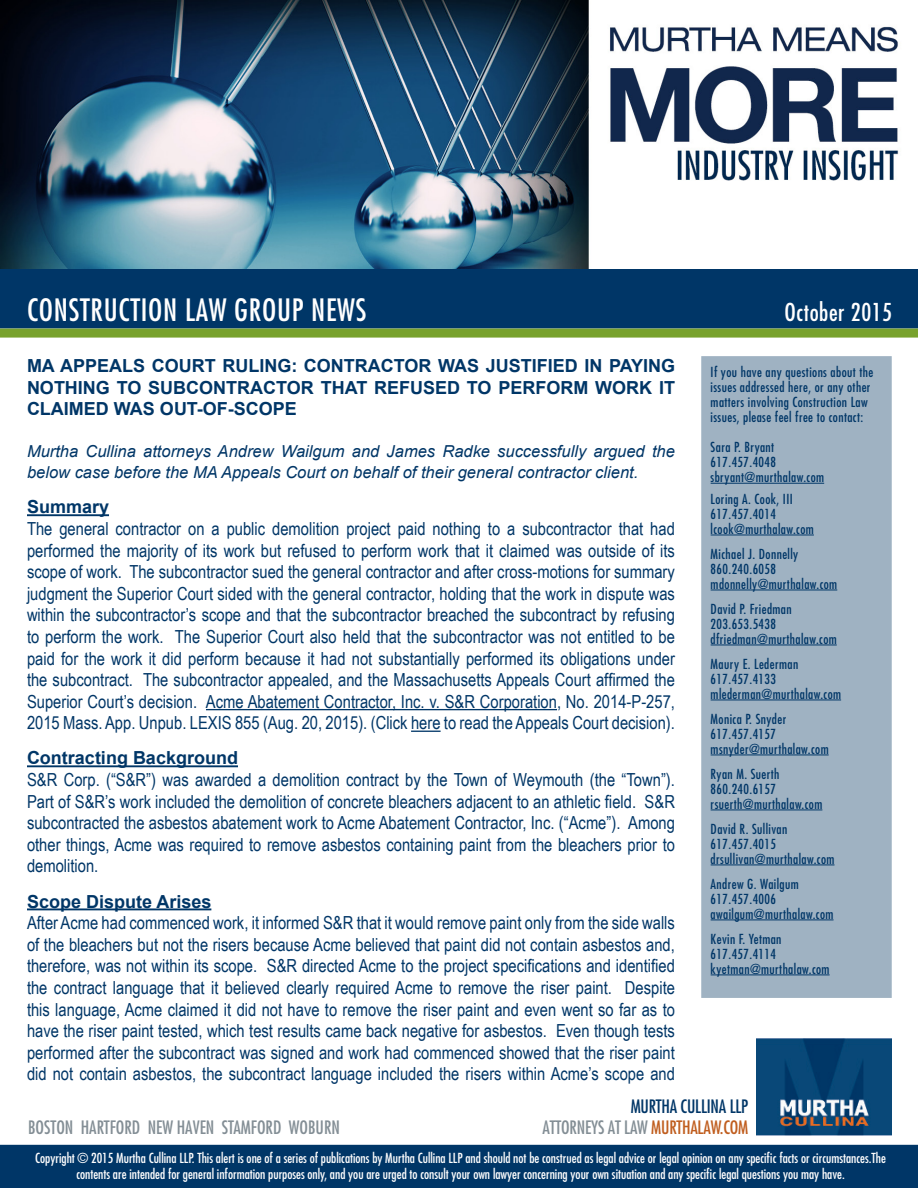
<style>
.page{position:relative;width:918px;height:1188px;background:#fff}
.page>*{position:absolute;margin:0;border:0;box-sizing:border-box;transform-origin:0 0}
.t1{font:500 condensed 30px "Futura LTCE";letter-spacing:.025em;color:#fff}
.t2{font:500 condensed 24px "Futura LTCE";letter-spacing:.025em;color:#fff}
.t3{font:18px/21.6px "Arial Narrow";color:#003667;text-align:justify}
.t4{font:700 18px/21.6px "Arial";color:#003667;text-align:justify}
.t5{font:500 condensed 18px "Futura LTCE";color:#838e95}
.t6{font:500 condensed 18px "Futura LTCE";letter-spacing:-.01em;color:#003667}
.t7{font:italic 16.5px/21.6px "Arial";color:#003667}
.t8{font:500 condensed 13.5px/15px "Futura LTCE";letter-spacing:.03em;color:#003667}
.t9{font:500 condensed 13.5px/16.2px "Futura LTCE";color:#fff;text-align:center}
.s1{color:#c05e1f}
</style>
<div class="page">
<div style="left:701px;top:356px;width:191px;height:642px;background:#9fb2c2;border:2px solid #9fb2c2"></div>
<div style="left:0;top:268px;width:918px;height:60px;background:#003667"></div>
<img style="left:757px;top:1038px;width:135px;height:98px">
<hr style="left:27px;top:514px;width:82px;height:2px;background:#003667">
<hr style="left:206px;top:709px;width:351px;height:1px;background:#003667">
<hr style="left:411px;top:731px;width:30px;height:1px;background:#003667">
<hr style="left:27px;top:765px;width:211px;height:2px;background:#003667">
<hr style="left:27px;top:908px;width:184px;height:2px;background:#003667">
<div style="left:0;top:329px;width:918px;height:9px;background:#78a22d"></div>
<hr style="left:711px;top:483px;width:113px;height:1px;background:#003667">
<hr style="left:711px;top:535px;width:103px;height:1px;background:#003667">
<hr style="left:711px;top:590px;width:126px;height:1px;background:#003667">
<hr style="left:711px;top:645px;width:126px;height:1px;background:#003667">
<hr style="left:711px;top:700px;width:130px;height:1px;background:#003667">
<hr style="left:711px;top:755px;width:118px;height:1px;background:#003667">
<hr style="left:711px;top:810px;width:111px;height:1px;background:#003667">
<hr style="left:711px;top:865px;width:124px;height:1px;background:#003667">
<hr style="left:711px;top:920px;width:123px;height:1px;background:#003667">
<hr style="left:711px;top:975px;width:119px;height:1px;background:#003667">
<img style="left:0;top:1px;width:899px;height:267px">
<div style="left:0;top:1145px;width:918px;height:43px;background:#003667"></div>
<p class="t1" style="left:27px;top:292px;width:341px">CONSTRUCTION LAW GROUP NEWS</p>
<p class="t4" style="left:27px;top:356px;width:650px">MA APPEALS COURT RULING: CONTRACTOR WAS JUSTIFIED IN PAYING NOTHING TO SUBCONTRACTOR THAT REFUSED TO PERFORM WORK IT CLAIMED WAS OUT-OF-SCOPE</p>
<p class="t7" style="left:27px;top:440px;width:649px">Murtha Cullina attorneys Andrew Wailgum and James Radke successfully argued the below case before the MA Appeals Court on behalf of their general contractor client.</p>
<p class="t4" style="left:27px;top:497px;width:84px">Summary</p>
<p class="t3" style="left:27px;top:517px;width:650px">The general contractor on a public demolition project paid nothing to a subcontractor that had performed the majority of its work but refused to perform work that it claimed was outside of its scope of work. The subcontractor sued the general contractor and after cross-motions for summary judgment the Superior Court sided with the general contractor, holding that the work in dispute was within the subcontractor’s scope and that the subcontractor breached the subcontract by refusing to perform the work. The Superior Court also held that the subcontractor was not entitled to be paid for the work it did perform because it had not substantially performed its obligations under the subcontract. The subcontractor appealed, and the Massachusetts Appeals Court affirmed the Superior Court’s decision. Acme Abatement Contractor, Inc. v. S&amp;R Corporation, No. 2014-P-257, 2015 Mass. App. Unpub. LEXIS 855 (Aug. 20, 2015). (Click here to read the Appeals Court decision).</p>
<p class="t4" style="left:27px;top:748px;width:213px">Contracting Background</p>
<p class="t3" style="left:27px;top:768px;width:650px">S&amp;R Corp. (“S&amp;R”) was awarded a demolition contract by the Town of Weymouth (the “Town”).<br>Part of S&amp;R’s work included the demolition of concrete bleachers adjacent to an athletic field. S&amp;R subcontracted the asbestos abatement work to Acme Abatement Contractor, Inc. (“Acme”). Among other things, Acme was required to remove asbestos containing paint from the bleachers prior to demolition.</p>
<p class="t4" style="left:27px;top:891px;width:186px">Scope Dispute Arises</p>
<p class="t3" style="left:27px;top:911px;width:650px">After Acme had commenced work, it informed S&amp;R that it would remove paint only from the side walls of the bleachers but not the risers because Acme believed that paint did not contain asbestos and, therefore, was not within its scope. S&amp;R directed Acme to the project specifications and identified the contract language that it believed clearly required Acme to remove the riser paint. Despite this language, Acme claimed it did not have to remove the riser paint and even went so far as to have the riser paint tested, which test results came back negative for asbestos. Even though tests performed after the subcontract was signed and work had commenced showed that the riser paint did not contain asbestos, the subcontract language included the risers within Acme’s scope and</p>
<p class="t2" style="left:785px;top:298px;width:109px">October 2015</p>
<p class="t8" style="left:711px;top:364px;width:164px">If you have any questions about the issues addressed here, or any other matters involving Construction Law issues, please feel free to contact:</p>
<p class="t8" style="left:711px;top:439px;width:115px">Sara P. Bryant<br>617.457.4048 sbryant@murthalaw.com</p>
<p class="t8" style="left:711px;top:491px;width:105px">Loring A. Cook, III<br>617.457.4014 lcook@murthalaw.com</p>
<p class="t8" style="left:711px;top:546px;width:128px">Michael J. Donnelly<br>860.240.6058 mdonnelly@murthalaw.com</p>
<p class="t8" style="left:711px;top:601px;width:128px">David P. Friedman<br>203.653.5438 dfriedman@murthalaw.com</p>
<p class="t8" style="left:711px;top:656px;width:132px">Maury E. Lederman<br>617.457.4133 mlederman@murthalaw.com</p>
<p class="t8" style="left:711px;top:711px;width:120px">Monica P. Snyder<br>617.457.4157 msnyder@murthalaw.com</p>
<p class="t8" style="left:711px;top:766px;width:70px">Ryan M. Suerth</p>
<p class="t8" style="left:711px;top:781px;width:67px">860.240.6157</p>
<p class="t8" style="left:711px;top:796px;width:113px">rsuerth@murthalaw.com</p>
<p class="t8" style="left:711px;top:821px;width:125px">David R. Sullivan<br>617.457.4015 drsullivan@murthalaw.com</p>
<p class="t8" style="left:711px;top:876px;width:124px">Andrew G. Wailgum<br>617.457.4006 awailgum@murthalaw.com</p>
<p class="t8" style="left:711px;top:931px;width:120px">Kevin F. Yetman<br>617.457.4114 kyetman@murthalaw.com</p>
<p class="t6" style="left:631px;top:1096px;width:119px">MURTHA CULLINA LLP</p>
<p class="t5" style="left:28px;top:1117px;width:313px">BOSTON HARTFORD NEW HAVEN STAMFORD WOBURN</p>
<p class="t5" style="left:543px;top:1117px;width:207px">ATTORNEYS AT LAW <span class="s1">MURTHALAW.COM</span></p>
<p class="t9" style="left:35px;top:1150px;width:852px">Copyright © 2015 Murtha Cullina LLP. This alert is one of a series of publications by Murtha Cullina LLP and should not be construed as legal advice or legal opinion on any specific facts or circumstances.The contents are intended for general information purposes only, and you are urged to consult your own lawyer concerning your own situation and any specific legal questions you may have.</p>
</div>
